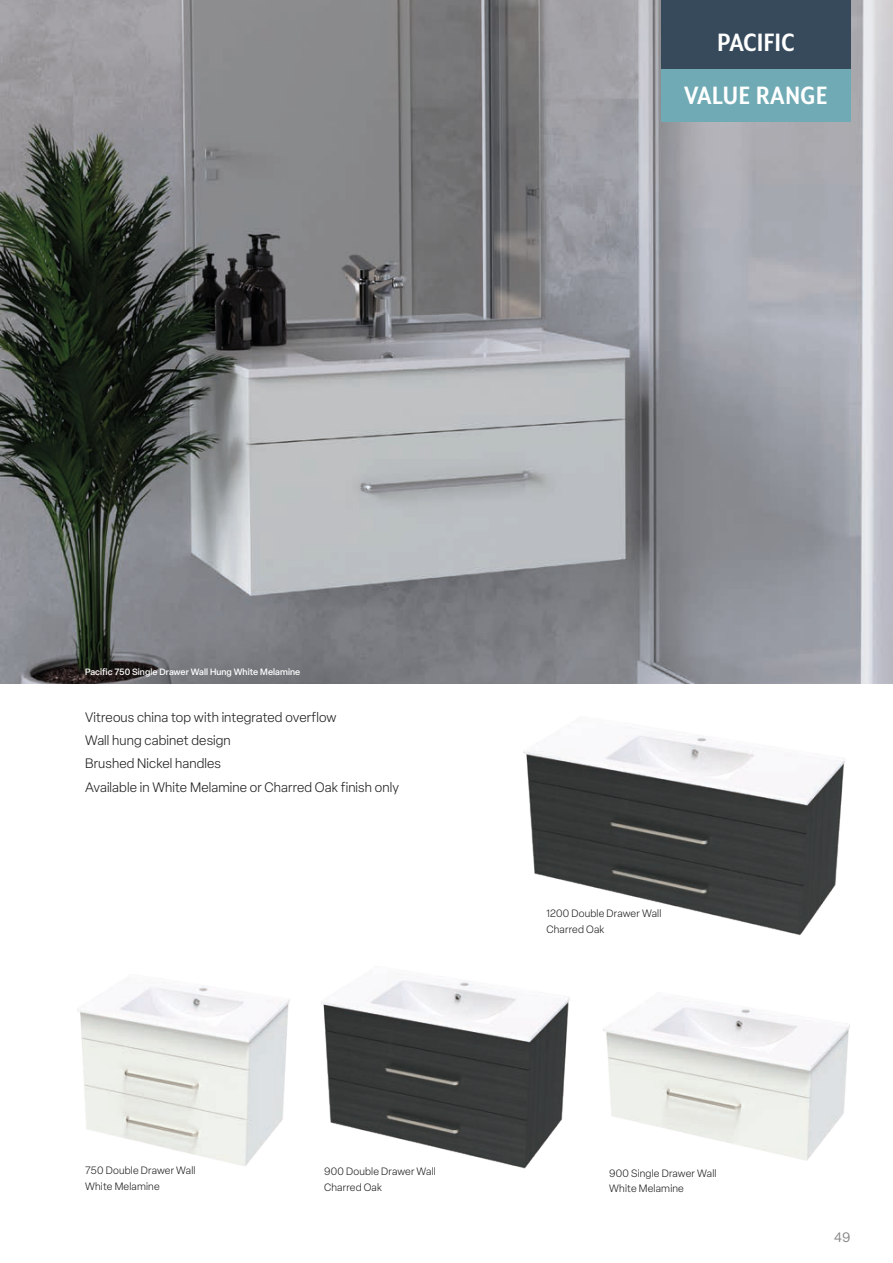
<style>
.page{position:relative;width:893px;height:1263px;background:#fff}
.page>*{position:absolute;margin:0;border:0;box-sizing:border-box;transform-origin:0 0}
.t1{font:700 28.95px "Mr Eaves XL Mod Nar OT";letter-spacing:.02em;color:#fff}
.t2{font:300 13.5px/23.2px "Elza";letter-spacing:.01em;color:#1d1d1b}
.t3{font:13.5px "Elza";color:#878787}
.t4{font:300 10.5px/15.8px "Elza";letter-spacing:.015em;color:#1d1d1b}
.t5{font:500 9px "Elza";letter-spacing:.01em;color:#fff}
</style>
<div class="page">
<img style="left:0;top:0;width:893px;height:683px">
<img style="left:321px;top:980px;width:249px;height:189px">
<img style="left:77px;top:986px;width:213px;height:180px">
<img style="left:603px;top:1007px;width:247px;height:154px">
<img style="left:523px;top:728px;width:322px;height:208px">
<div style="left:661px;top:32px;width:189px;height:89px;background:#6faab5"></div>
<div style="left:661px;top:0;width:189px;height:68px;background:#364a5c"></div>
<h1 class="t1" style="left:717px;top:27px;width:79px">PACIFIC</h1>
<h1 class="t1" style="left:684px;top:80px;width:145px">VALUE RANGE</h1>
<p class="t5" style="left:85px;top:666px;width:217px">Pacific 750 Single Drawer Wall Hung White Melamine</p>
<p class="t2" style="left:85px;top:705px;width:315px">Vitreous china top with integrated overflow<br>Wall hung cabinet design<br>Brushed Nickel handles<br>Available in White Melamine or Charred Oak finish only</p>
<p class="t4" style="left:546px;top:905px;width:116px">1200 Double Drawer Wall<br>Charred Oak</p>
<p class="t4" style="left:85px;top:1162px;width:112px">750 Double Drawer Wall<br>White Melamine</p>
<p class="t4" style="left:609px;top:1165px;width:109px">900 Single Drawer Wall<br>White Melamine</p>
<p class="t4" style="left:324px;top:1163px;width:113px">900 Double Drawer Wall<br>Charred Oak</p>
<p class="t3" style="left:834px;top:1228px;width:18px">49</p>
</div>
